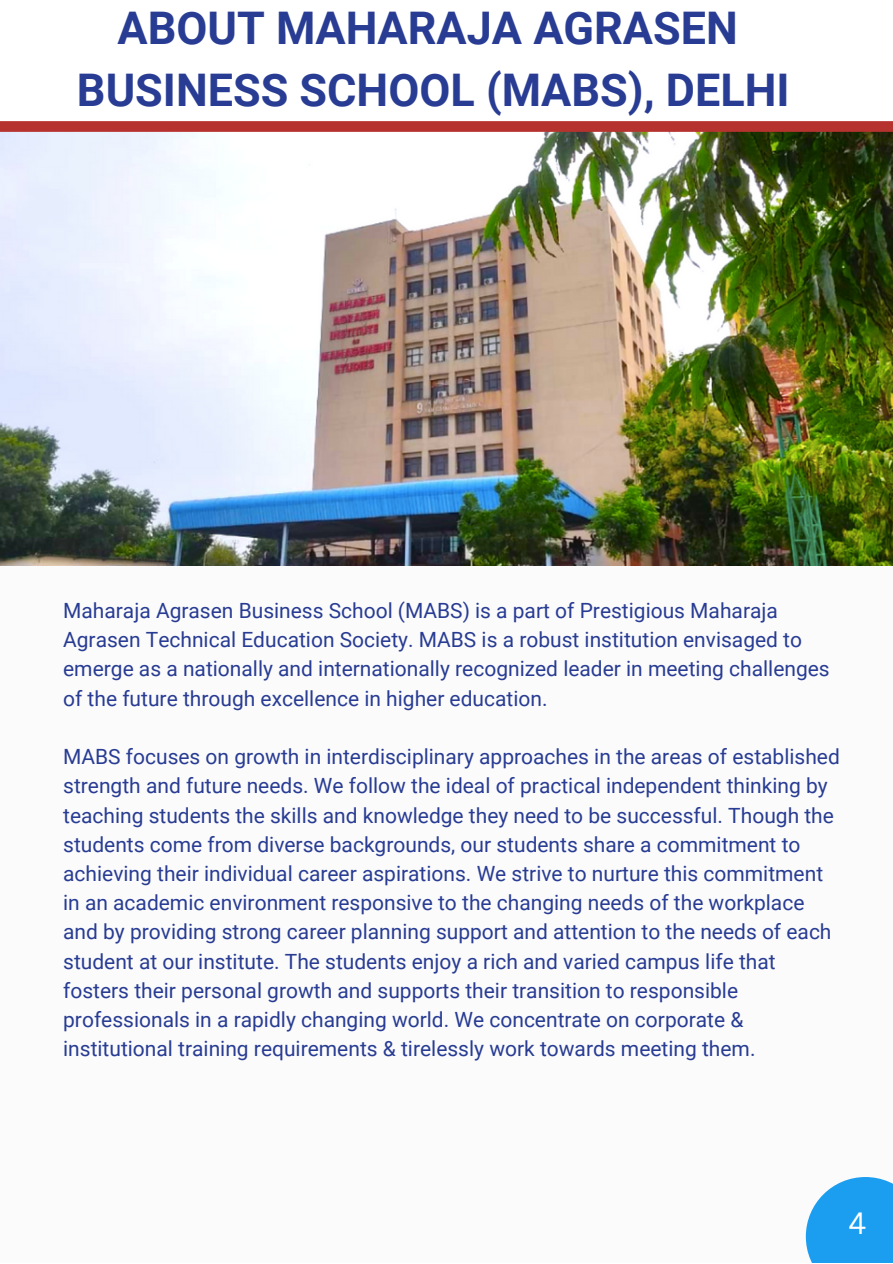
<style>
.page{position:relative;width:893px;height:1264px;background:#fff}
.page>*{position:absolute;margin:0;border:0;box-sizing:border-box;transform-origin:0 0}
.t1{font:700 45px/61.8px "Roboto";color:#283c93;text-align:center}
.t2{font:30px "Canva Sans";color:#fff}
.t3{font:21px/29.2px "Roboto";color:#283c93}
</style>
<div class="page">
<div style="left:0;top:410px;width:892px;height:852px;background:#fbfbfb"></div>
<img style="left:0;top:132px;width:892px;height:433px">
<svg style="left:0;top:121px;width:892px;height:11px;background:#b63633"></svg>
<div style="left:805px;top:1176px;width:87px;height:86px;background:#1b9df0"></div>
<h1 class="t1" style="left:77px;top:-2px;width:714px">ABOUT MAHARAJA AGRASEN<br>BUSINESS SCHOOL (MABS), DELHI</h1>
<p class="t3" style="left:63px;top:596px;width:768px">Maharaja Agrasen Business School (MABS) is a part of Prestigious Maharaja Agrasen Technical Education Society. MABS is a robust institution envisaged to emerge as a nationally and internationally recognized leader in meeting challenges of the future through excellence in higher education.</p>
<p class="t3" style="left:63px;top:742px;width:778px">MABS focuses on growth in interdisciplinary approaches in the areas of established strength and future needs. We follow the ideal of practical independent thinking by teaching students the skills and knowledge they need to be successful. Though the students come from diverse backgrounds, our students share a commitment to achieving their individual career aspirations. We strive to nurture this commitment in an academic environment responsive to the changing needs of the workplace and by providing strong career planning support and attention to the needs of each student at our institute. The students enjoy a rich and varied campus life that fosters their personal growth and supports their transition to responsible professionals in a rapidly changing world. We concentrate on corporate &amp; institutional training requirements &amp; tirelessly work towards meeting them.</p>
<h2 class="t2" style="left:848px;top:1201px;width:20px">4</h2>
</div>
